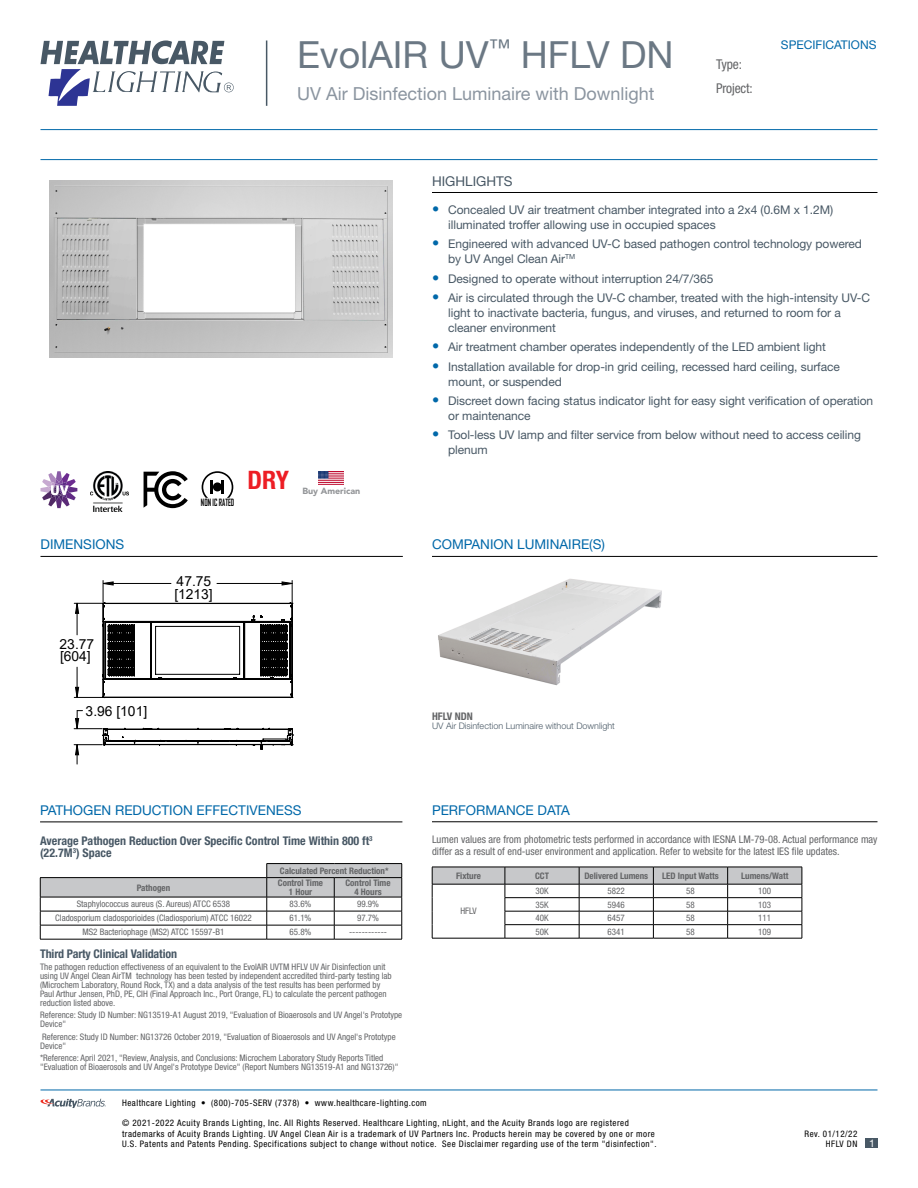
<style>
.page{position:relative;width:918px;height:1188px;background:#fff}
.page>*{position:absolute;margin:0;border:0;box-sizing:border-box;transform-origin:0 0}
.t1{font:37.5px "Helvetica Neue LT Std";color:#6b7884}
.t2{font:700 condensed 25.5px "Helvetica Neue LT Std";color:#ed1d24}
.t3{font:18px "Helvetica Neue LT Std";color:#8b95a0}
.t4{font:13.8px "Arial";color:#000}
.t5{font:13.5px "Helvetica Neue LT Std";color:#0068a9}
.t6{font:condensed 13.5px/24.2px "Helvetica Neue LT Std";letter-spacing:-.01em;color:#636466}
.t7{font:13.5px "Helvetica Neue LT Std";color:#485865}
.t8{font:12px/15px "Helvetica Neue LT Std";letter-spacing:-.005em;color:#485865}
.t9{font:700 condensed 12px/12px "Helvetica Neue LT Std";color:#485865}
.t10{font:12px "Helvetica Neue LT Std";color:#0068a9}
.t11{font:condensed 10.5px/12px "Helvetica Neue LT Std";color:#636466}
.t12{font:700 condensed 10.5px "Helvetica Neue LT Std";color:#636466}
.t13{font:10.5px "Helvetica Neue LT Std";color:#fff}
.t14{font:700 9.6px "Agency FB";color:#000;scale:.74 1}
.t15{font:condensed 9px/9px "Helvetica Neue LT Std";color:#636466}
.t16{font:condensed 9px/10.8px "Helvetica Neue LT Std";letter-spacing:.055em;color:#000;text-align:right}
.t17{font:700 condensed 9px/9px "Helvetica Neue LT Std";color:#636466;text-align:center}
.t18{font:300 9px "Helvetica Neue LT Std";color:#485865}
.t19{font:900 8.85px "Avenir LT Std";color:#939598}
.s1{font-size:14.4px;color:#0068a9}
</style>
<div class="page">
<svg style="left:41px;top:40px;width:193px;height:66px"></svg>
<hr style="left:40px;top:1090px;width:838px;height:1px;background:#0068a9">
<svg style="left:41px;top:1099px;width:65px;height:9px"></svg>
<hr style="left:266px;top:40px;width:1px;height:66px;background:#485865">
<hr style="left:40px;top:129px;width:838px;height:1px;background:#0068a9">
<hr style="left:40px;top:159px;width:838px;height:1px;background:#0068a9">
<div style="left:865px;top:1138px;width:13px;height:10px;background:#485865"></div>
<svg style="left:74px;top:580px;width:219px;height:118px"></svg>
<hr style="left:105px;top:583px;width:66px;height:1px;background:#000">
<svg style="left:74px;top:710px;width:219px;height:54px"></svg>
<hr style="left:432px;top:192px;width:446px;height:1px;background:#000">
<hr style="left:432px;top:556px;width:446px;height:1px;background:#000">
<hr style="left:40px;top:556px;width:363px;height:1px;background:#000">
<hr style="left:267px;top:863px;width:67px;height:1px;background:#000">
<hr style="left:334px;top:863px;width:68px;height:1px;background:#000">
<svg style="left:40px;top:864px;width:363px;height:75px"></svg>
<hr style="left:40px;top:939px;width:227px;height:1px;background:#000">
<hr style="left:267px;top:939px;width:67px;height:1px;background:#000">
<hr style="left:334px;top:939px;width:68px;height:1px;background:#000">
<hr style="left:40px;top:822px;width:362px;height:1px;background:#000">
<img style="left:49px;top:180px;width:344px;height:177px">
<img style="left:90px;top:472px;width:39px;height:40px">
<svg style="left:144px;top:471px;width:44px;height:37px"></svg>
<svg style="left:40px;top:471px;width:37px;height:37px"></svg>
<svg style="left:202px;top:471px;width:31px;height:27px"></svg>
<img style="left:438px;top:578px;width:224px;height:108px">
<svg style="left:432px;top:867px;width:371px;height:71px"></svg>
<hr style="left:432px;top:938px;width:73px;height:1px;background:#000">
<hr style="left:505px;top:938px;width:74px;height:1px;background:#000">
<hr style="left:579px;top:938px;width:74px;height:1px;background:#000">
<hr style="left:653px;top:938px;width:75px;height:1px;background:#000">
<hr style="left:728px;top:938px;width:74px;height:1px;background:#000">
<hr style="left:432px;top:822px;width:446px;height:1px;background:#000">
<img style="left:319px;top:471px;width:25px;height:13px">
<h1 class="t1" style="left:297px;top:32px;width:378px">EvolAIR UV<sup>™</sup> HFLV DN</h1>
<h3 class="t3" style="left:297px;top:83px;width:359px">UV Air Disinfection Luminaire with Downlight</h3>
<h3 class="t6" style="left:716px;top:52px;width:38px">Type:<br>Project:</h3>
<h3 class="t10" style="left:781px;top:38px;width:97px">SPECIFICATIONS</h3>
<p class="t14" style="left:201px;top:497px;width:47px">NON IC RATED</p>
<h2 class="t2" style="left:248px;top:465px;width:43px">DRY</h2>
<p class="t19" style="left:302px;top:486px;width:59px">Buy American</p>
<h3 class="t7" style="left:432px;top:173px;width:82px">HIGHLIGHTS</h3>
<h3 class="t8" style="left:448px;top:202px;width:387px;text-indent:-16px"><span class="s1">•</span> Concealed UV air treatment chamber integrated into a 2x4 (0.6M x 1.2M) illuminated troffer allowing use in occupied spaces</h3>
<h3 class="t8" style="left:448px;top:236px;width:415px;text-indent:-16px"><span class="s1">•</span> Engineered with advanced UV-C based pathogen control technology powered by UV Angel Clean Air<sup>TM</sup></h3>
<h3 class="t8" style="left:432px;top:271px;width:283px"><span class="s1">•</span> Designed to operate without interruption 24/7/365</h3>
<h3 class="t8" style="left:448px;top:290px;width:423px;text-indent:-16px"><span class="s1">•</span> Air is circulated through the UV-C chamber, treated with the high-intensity UV-C light to inactivate bacteria, fungus, and viruses, and returned to room for a cleaner environment</h3>
<h3 class="t8" style="left:432px;top:339px;width:396px"><span class="s1">•</span> Air treatment chamber operates independently of the LED ambient light</h3>
<h3 class="t8" style="left:448px;top:359px;width:393px;text-indent:-16px"><span class="s1">•</span> Installation available for drop-in grid ceiling, recessed hard ceiling, surface mount, or suspended</h3>
<h3 class="t8" style="left:448px;top:393px;width:427px;text-indent:-16px"><span class="s1">•</span> Discreet down facing status indicator light for easy sight verification of operation or maintenance</h3>
<h3 class="t8" style="left:448px;top:427px;width:414px;text-indent:-16px"><span class="s1">•</span> Tool-less UV lamp and filter service from below without need to access ceiling plenum</h3>
<h3 class="t5" style="left:40px;top:537px;width:85px">DIMENSIONS</h3>
<h3 class="t5" style="left:432px;top:537px;width:175px">COMPANION LUMINAIRE(S)</h3>
<h3 class="t4" style="left:177px;top:572px;width:36px">47.75</h3>
<h3 class="t4" style="left:60px;top:635px;width:36px">23.77</h3>
<h3 class="t4" style="left:60px;top:647px;width:32px">[604]</h3>
<h3 class="t4" style="left:86px;top:701px;width:63px">3.96 [101]</h3>
<h3 class="t4" style="left:174px;top:585px;width:40px">[1213]</h3>
<h3 class="t5" style="left:40px;top:802px;width:263px">PATHOGEN REDUCTION EFFECTIVENESS</h3>
<h3 class="t9" style="left:40px;top:834px;width:334px">Average Pathogen Reduction Over Specific Control Time Within 800 ft<sup>3 </sup>(22.7M<sup>3</sup>) Space</h3>
<p class="t17" style="left:280px;top:866px;width:110px">Calculated Percent Reduction*</p>
<p class="t17" style="left:137px;top:883px;width:35px">Pathogen</p>
<p class="t17" style="left:278px;top:878px;width:47px">Control Time<br>1 Hour</p>
<p class="t17" style="left:345px;top:878px;width:47px">Control Time<br>4 Hours</p>
<p class="t15" style="left:77px;top:900px;width:155px">Staphylococcus aureus (S. Aureus) ATCC 6538</p>
<p class="t15" style="left:290px;top:900px;width:23px">83.6%</p>
<p class="t15" style="left:357px;top:900px;width:23px">99.9%</p>
<p class="t15" style="left:55px;top:914px;width:198px">Cladosporium cladosporioides (Cladiosporium) ATCC 16022</p>
<p class="t15" style="left:290px;top:914px;width:23px">61.1%</p>
<p class="t15" style="left:357px;top:914px;width:23px">97.7%</p>
<p class="t15" style="left:82px;top:928px;width:144px">MS2 Bacteriophage (MS2) ATCC 15597-B1</p>
<p class="t15" style="left:290px;top:928px;width:23px">65.8%</p>
<p class="t15" style="left:349px;top:928px;width:40px">------------</p>
<h3 class="t9" style="left:40px;top:947px;width:139px">Third Party Clinical Validation</h3>
<p class="t15" style="left:40px;top:962px;width:353px">The pathogen reduction effectiveness of an equivalent to the EvolAIR UVTM HFLV UV Air Disinfection unit using UV Angel Clean AirTM technology has been tested by independent accredited third-party testing lab (Microchem Laboratory, Round Rock, TX) and a data analysis of the test results has been performed by Paul Arthur Jensen, PhD, PE, CIH (Final Approach Inc., Port Orange, FL) to calculate the percent pathogen reduction listed above.</p>
<p class="t15" style="left:40px;top:1011px;width:364px">Reference: Study ID Number: NG13519-A1 August 2019, "Evaluation of Bioaerosols and UV Angel's Prototype<br>Device"</p>
<p class="t15" style="left:40px;top:1032px;width:357px">Reference: Study ID Number: NG13726 October 2019, "Evaluation of Bioaerosols and UV Angel's Prototype<br>Device"</p>
<p class="t15" style="left:40px;top:1053px;width:360px">*Reference: April 2021, "Review, Analysis, and Conclusions: Microchem Laboratory Study Reports Titled "Evaluation of Bioaerosols and UV Angel's Prototype Device" (Report Numbers NG13519-A1 and NG13726)"</p>
<p class="t12" style="left:432px;top:710px;width:42px">HFLV NDN</p>
<p class="t18" style="left:432px;top:720px;width:184px">UV Air Disinfection Luminaire without Downlight</p>
<h3 class="t5" style="left:432px;top:802px;width:139px">PERFORMANCE DATA</h3>
<p class="t11" style="left:432px;top:834px;width:447px">Lumen values are from photometric tests performed in accordance with IESNA LM-79-08. Actual performance may differ as a result of end-user environment and application. Refer to website for the latest IES file updates.</p>
<p class="t17" style="left:456px;top:871px;width:26px">Fixture</p>
<p class="t17" style="left:535px;top:871px;width:15px">CCT</p>
<p class="t17" style="left:584px;top:871px;width:65px">Delivered Lumens</p>
<p class="t17" style="left:662px;top:871px;width:58px">LED Input Watts</p>
<p class="t17" style="left:741px;top:871px;width:49px">Lumens/Watt</p>
<p class="t15" style="left:460px;top:907px;width:18px">HFLV</p>
<p class="t15" style="left:535px;top:886px;width:15px">30K</p>
<p class="t15" style="left:608px;top:886px;width:19px">5822</p>
<p class="t15" style="left:686px;top:886px;width:10px">58</p>
<p class="t15" style="left:758px;top:886px;width:14px">100</p>
<p class="t15" style="left:535px;top:900px;width:15px">35K</p>
<p class="t15" style="left:608px;top:900px;width:19px">5946</p>
<p class="t15" style="left:686px;top:900px;width:10px">58</p>
<p class="t15" style="left:758px;top:900px;width:14px">103</p>
<p class="t15" style="left:535px;top:913px;width:15px">40K</p>
<p class="t15" style="left:608px;top:913px;width:19px">6457</p>
<p class="t15" style="left:686px;top:913px;width:10px">58</p>
<p class="t15" style="left:758px;top:913px;width:14px">111</p>
<p class="t15" style="left:535px;top:927px;width:15px">50K</p>
<p class="t15" style="left:608px;top:927px;width:19px">6341</p>
<p class="t15" style="left:686px;top:927px;width:10px">58</p>
<p class="t15" style="left:758px;top:927px;width:14px">109</p>
<p class="t16" style="left:122px;top:1097px;width:306px">Healthcare Lighting • (800)-705-SERV (7378) • www.healthcare-lighting.com</p>
<p class="t16" style="left:122px;top:1117px;width:536px;text-align:left">© 2021-2022 Acuity Brands Lighting, Inc. All Rights Reserved. Healthcare Lighting, nLight, and the Acuity Brands logo are registered trademarks of Acuity Brands Lighting. UV Angel Clean Air is a trademark of UV Partners Inc. Products herein may be covered by one or more<br>U.S. Patents and Patents Pending. Specifications subject to change without notice. See Disclaimer regarding use of the term "disinfection".</p>
<p class="t16" style="left:805px;top:1128px;width:54px">Rev. 01/12/22<br>HFLV DN</p>
<p class="t13" style="left:869px;top:1137px;width:7px">1</p>
</div>
